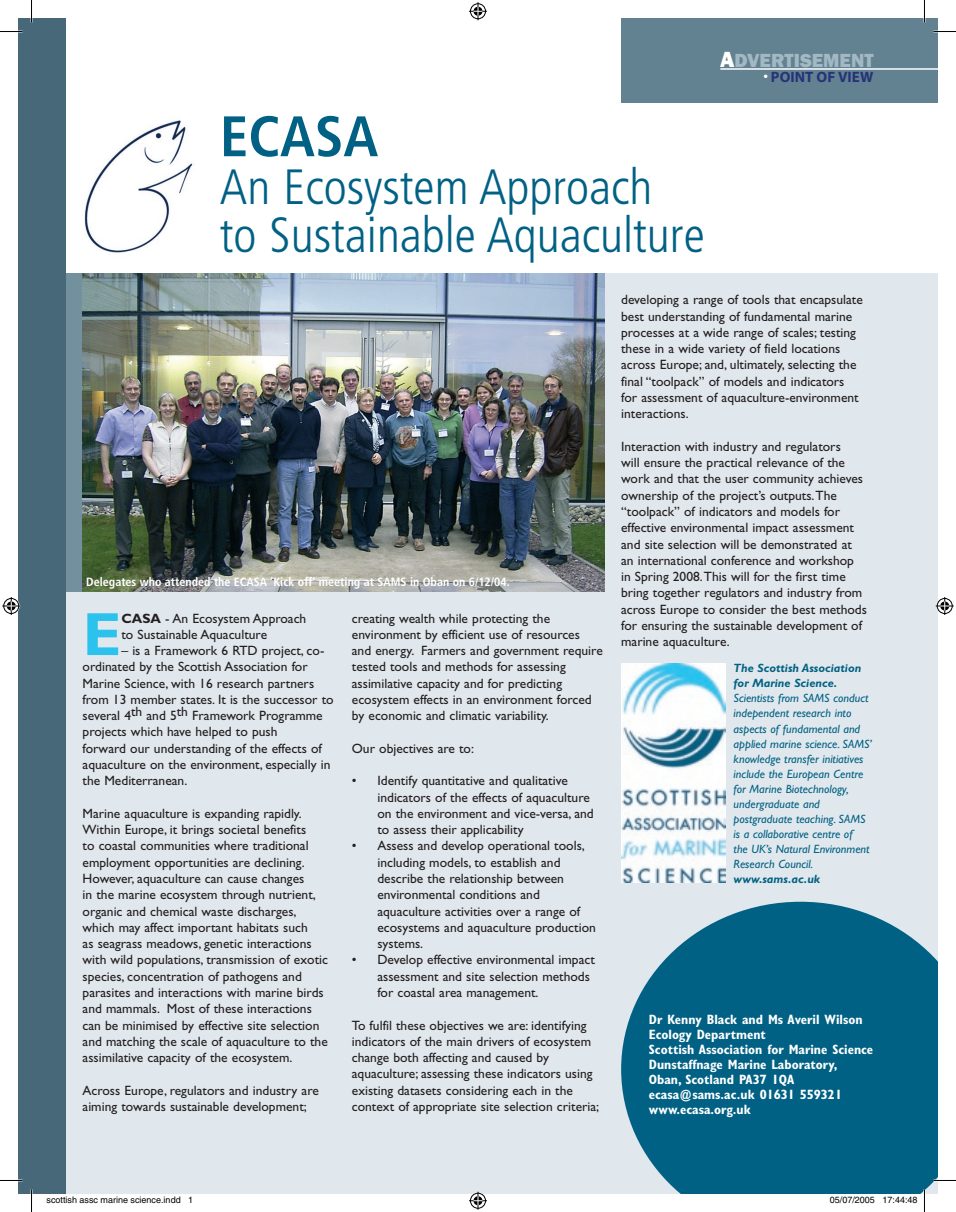
<style>
.page{position:relative;width:956px;height:1212px;background:#fff}
.page>*{position:absolute;margin:0;border:0;box-sizing:border-box;transform-origin:0 0}
.t1{font:700 61.2px "Gill Sans";color:#2bc2ee}
.t2{font:700 condensed 57px "Frutiger";color:#006184}
.t3{font:300 condensed 49.5px/48px "Frutiger";color:#006184}
.t4{font:800 19.5px "Franklin Gothic";color:#a2b8c3}
.t5{font:700 15px "Myriad";color:#263378}
.t6{font:13.5px/16.2px "Gill Sans";color:#231f20}
.t7{font:700 condensed 13.5px/15px "Gill Sans";color:#fff}
.t8{font:italic 12px/15px "Gill Sans";color:#016183}
.t9{font:700 condensed 12px "Frutiger";color:#fff}
.t10{font:italic 700 12px/15px "Gill Sans";color:#016183}
.t11{font:9px "Helvetica";color:#000}
.s1{font-size:22.5px;color:#fff}
.s2{font-weight:400;font-size:16.5px;color:#fff}
.s3{font-weight:700}
</style>
<div class="page">
<div style="left:19px;top:273px;width:918px;height:919px;background:#e1e8ed"></div>
<div style="left:19px;top:273px;width:297px;height:318px;background:#73909e"></div>
<div style="left:621px;top:19px;width:316px;height:84px;background:#638291"></div>
<div style="left:19px;top:19px;width:47px;height:1173px;background:#466878"></div>
<svg style="left:621px;top:901px;width:316px;height:291px;background:#1c7191"></svg>
<hr style="left:720px;top:68px;width:217px;height:2px;background:#fff">
<img style="left:83px;top:273px;width:521px;height:318px">
<img style="left:84px;top:120px;width:109px;height:133px">
<img style="left:621px;top:663px;width:104px;height:219px">
<hr style="left:923px;top:0;width:2px;height:22px;background:#fff">
<hr style="left:923px;top:1189px;width:2px;height:22px;background:#fff">
<svg style="left:0;top:31px;width:22px;height:1px"></svg>
<svg style="left:933px;top:31px;width:22px;height:1px"></svg>
<svg style="left:31px;top:0;width:1px;height:22px"></svg>
<svg style="left:31px;top:1189px;width:1px;height:22px"></svg>
<svg style="left:924px;top:0;width:1px;height:22px"></svg>
<svg style="left:924px;top:1189px;width:1px;height:22px"></svg>
<svg style="left:469px;top:2px;width:18px;height:18px"></svg>
<svg style="left:469px;top:1191px;width:18px;height:18px"></svg>
<svg style="left:2px;top:597px;width:18px;height:18px"></svg>
<svg style="left:935px;top:597px;width:18px;height:18px"></svg>
<div style="left:829px;top:1195px;width:5px;height:8px;border:1px solid #fff;border-radius:50%"></div>
<svg style="left:830px;top:1195px;width:4px;height:8px"></svg>
<h2 class="t2" style="left:220px;top:103px;width:160px">ECASA</h2>
<h3 class="t3" style="left:220px;top:164px;width:486px">An Ecosystem Approach<br>to Sustainable Aquaculture</h3>
<h3 class="t4" style="left:719px;top:47px;width:155px"><span class="s1">A</span>DVERTISEMENT</h3>
<p class="t5" style="left:763px;top:69px;width:111px"><span class="s2">•</span> POINT OF VIEW</p>
<p class="t9" style="left:86px;top:575px;width:425px">Delegates who attended the ECASA ‘Kick off’ meeting at SAMS in Oban on 6/12/04.</p>
<h1 class="t1" style="left:83px;top:598px;width:40px">E</h1>
<p class="t6" style="left:121px;top:609px;width:186px"><span class="s3">CASA</span> - An Ecosystem Approach to Sustainable Aquaculture</p>
<p class="t6" style="left:83px;top:642px;width:252px;text-indent:39px">– is a Framework 6 RTD project, co&shy;ordinated by the Scottish Association for Marine Science, with 16 research partners from 13 member states. It is the successor to several 4th and 5th Framework Programme projects which have helped to push<br>forward our understanding of the effects of aquaculture on the environment, especially in the Mediterranean.</p>
<p class="t6" style="left:83px;top:805px;width:247px">Marine aquaculture is expanding rapidly.<br>Within Europe, it brings societal benefits<br>to coastal communities where traditional employment opportunities are declining.<br>However, aquaculture can cause changes<br>in the marine ecosystem through nutrient, organic and chemical waste discharges, which may affect important habitats such<br>as seagrass meadows, genetic interactions with wild populations, transmission of exotic species, concentration of pathogens and parasites and interactions with marine birds and mammals. Most of these interactions can be minimised by effective site selection and matching the scale of aquaculture to the assimilative capacity of the ecosystem.</p>
<p class="t6" style="left:83px;top:1081px;width:238px">Across Europe, regulators and industry are aiming towards sustainable development;</p>
<p class="t6" style="left:352px;top:609px;width:252px">creating wealth while protecting the environment by efficient use of resources<br>and energy. Farmers and government require tested tools and methods for assessing assimilative capacity and for predicting ecosystem effects in an environment forced by economic and climatic variability.</p>
<p class="t6" style="left:352px;top:740px;width:124px">Our objectives are to:</p>
<p class="t6" style="left:377px;top:772px;width:218px;text-indent:-26px">• Identify quantitative and qualitative indicators of the effects of aquaculture on the environment and vice-versa, and to assess their applicability</p>
<p class="t6" style="left:377px;top:837px;width:220px;text-indent:-26px">• Assess and develop operational tools, including models, to establish and describe the relationship between environmental conditions and aquaculture activities over a range of ecosystems and aquaculture production systems.</p>
<p class="t6" style="left:377px;top:951px;width:219px;text-indent:-26px">• Develop effective environmental impact assessment and site selection methods for coastal area management.</p>
<p class="t6" style="left:352px;top:1016px;width:249px">To fulfil these objectives we are: identifying indicators of the main drivers of ecosystem change both affecting and caused by aquaculture; assessing these indicators using existing datasets considering each in the context of appropriate site selection criteria;</p>
<p class="t6" style="left:621px;top:292px;width:243px">developing a range of tools that encapsulate best understanding of fundamental marine processes at a wide range of scales; testing these in a wide variety of field locations across Europe; and, ultimately, selecting the final “toolpack” of models and indicators for assessment of aquaculture-environment interactions.</p>
<p class="t6" style="left:621px;top:438px;width:247px">Interaction with industry and regulators<br>will ensure the practical relevance of the work and that the user community achieves ownership of the project’s outputs. The “toolpack” of indicators and models for effective environmental impact assessment and site selection will be demonstrated at an international conference and workshop in Spring 2008. This will for the first time bring together regulators and industry from across Europe to consider the best methods for ensuring the sustainable development of marine aquaculture.</p>
<p class="t10" style="left:733px;top:660px;width:129px">The Scottish Association for Marine Science.</p>
<p class="t8" style="left:733px;top:690px;width:140px">Scientists from SAMS conduct independent research into aspects of fundamental and applied marine science. SAMS’ knowledge transfer initiatives include the European Centre for Marine Biotechnology, undergraduate and postgraduate teaching. SAMS is a collaborative centre of<br>the UK’s Natural Environment<br>Research Council.</p>
<p class="t10" style="left:733px;top:870px;width:88px">www.sams.ac.uk</p>
<p class="t7" style="left:648px;top:1011px;width:226px">Dr Kenny Black and Ms Averil Wilson<br>Ecology Department<br>Scottish Association for Marine Science<br>Dunstaffnage Marine Laboratory,<br>Oban, Scotland PA37 1QA ecasa@sams.ac.uk 01631 559321 www.ecasa.org.uk</p>
<p class="t11" style="left:46px;top:1194px;width:148px">scottish assc marine science.indd 1</p>
<p class="t11" style="left:829px;top:1194px;width:89px">05/07/2005 17:44:48</p>
</div>
